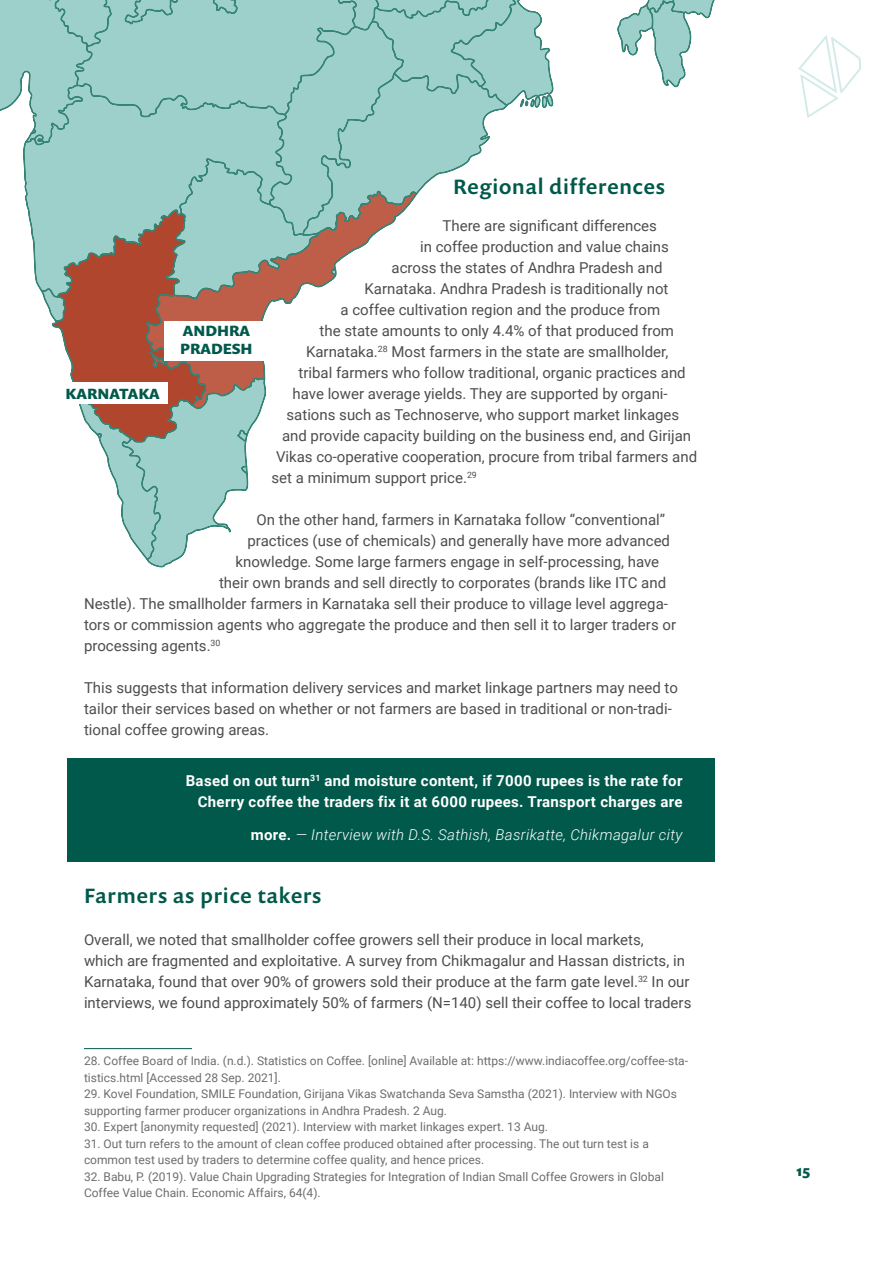
<style>
.page{position:relative;width:893px;height:1263px;background:#fff}
.page>*{position:absolute;margin:0;border:0;box-sizing:border-box;transform-origin:0 0}
.t1{font:500 21px "Prenton RP Pro";letter-spacing:.04em;color:#00594a}
.t2{font:15px/21px "Roboto";color:#4d4d4d}
.t3{font:700 15px/21px "Roboto";letter-spacing:.02em;color:#fff;text-align:right}
.t4{font:italic 300 15px "Roboto";letter-spacing:.02em;color:#fff}
.t5{font:700 15px/18px "Prenton RP Pro";color:#00594a}
.t6{font:12px/16.5px "Roboto";color:#6b6e6d}
.s1{font-weight:700;font-style:normal}
</style>
<div class="page">
<svg style="left:798px;top:35px;width:63px;height:83px"></svg>
<div style="left:68px;top:758px;width:647px;height:104px;background:#00594a"></div>
<hr style="left:84px;top:1048px;width:108px;height:1px;background:#00594a">
<svg style="left:0;top:0;width:715px;height:568px"></svg>
<div style="left:57px;top:383px;width:111px;height:21px;background:#fff"></div>
<div style="left:164px;top:321px;width:104px;height:39px;background:#fff"></div>
<h1 class="t1" style="left:453px;top:172px;width:213px">Regional differences</h1>
<p class="t2" style="left:442px;top:215px;width:216px">There are significant differences</p>
<p class="t2" style="left:420px;top:236px;width:250px">in coffee production and value chains</p>
<p class="t2" style="left:392px;top:257px;width:272px">across the states of Andhra Pradesh and</p>
<p class="t2" style="left:364px;top:278px;width:305px">Karnataka. Andhra Pradesh is traditionally not</p>
<p class="t2" style="left:340px;top:299px;width:321px">a coffee cultivation region and the produce from</p>
<p class="t2" style="left:320px;top:320px;width:356px">the state amounts to only 4.4% of that produced from</p>
<p class="t2" style="left:306px;top:341px;width:364px">Karnataka.<sup>28</sup> Most farmers in the state are smallholder,</p>
<p class="t2" style="left:299px;top:362px;width:389px">tribal farmers who follow traditional, organic practices and</p>
<p class="t2" style="left:293px;top:383px;width:377px">have lower average yields. They are supported by organi-</p>
<p class="t2" style="left:287px;top:404px;width:394px">sations such as Technoserve, who support market linkages</p>
<p class="t2" style="left:282px;top:425px;width:411px">and provide capacity building on the business end, and Girijan</p>
<p class="t2" style="left:276px;top:446px;width:423px">Vikas co-operative cooperation, procure from tribal farmers and</p>
<p class="t2" style="left:272px;top:467px;width:207px">set a minimum support price.<sup>29</sup></p>
<p class="t2" style="left:256px;top:509px;width:410px">On the other hand, farmers in Karnataka follow “conventional”</p>
<p class="t2" style="left:248px;top:530px;width:424px">practices (use of chemicals) and generally have more advanced</p>
<p class="t2" style="left:236px;top:551px;width:425px">knowledge. Some large farmers engage in self-processing, have</p>
<p class="t2" style="left:219px;top:572px;width:449px">their own brands and sell directly to corporates (brands like ITC and</p>
<p class="t2" style="left:84px;top:593px;width:585px">Nestle). The smallholder farmers in Karnataka sell their produce to village level aggrega-</p>
<p class="t2" style="left:84px;top:614px;width:594px">tors or commission agents who aggregate the produce and then sell it to larger traders or</p>
<p class="t2" style="left:84px;top:635px;width:138px">processing agents.<sup>30</sup></p>
<p class="t2" style="left:84px;top:677px;width:595px">This suggests that information delivery services and market linkage partners may need to tailor their services based on whether or not farmers are based in traditional or non-tradi&shy;tional coffee growing areas.</p>
<p class="t3" style="left:186px;top:770px;width:498px">Based on out turn<sup>31</sup> and moisture content, if 7000 rupees is the rate for<br>Cherry coffee the traders fix it at 6000 rupees. Transport charges are</p>
<p class="t4" style="left:251px;top:824px;width:433px"><span class="s1">more.</span> — Interview with D.S. Sathish, Basrikatte, Chikmagalur city</p>
<p class="t5" style="left:180px;top:321px;width:74px">ANDHRA<br>PRADESH</p>
<p class="t5" style="left:66px;top:384px;width:96px">KARNATAKA</p>
<h1 class="t1" style="left:84px;top:881px;width:239px">Farmers as price takers</h1>
<p class="t2" style="left:84px;top:929px;width:609px">Overall, we noted that smallholder coffee growers sell their produce in local markets,<br>which are fragmented and exploitative. A survey from Chikmagalur and Hassan districts, in Karnataka, found that over 90% of growers sold their produce at the farm gate level.<sup>32</sup> In our interviews, we found approximately 50% of farmers (N=140) sell their coffee to local traders</p>
<p class="t6" style="left:84px;top:1052px;width:606px">28. Coffee Board of India. (n.d.). Statistics on Coffee. [online] Available at: https://www.indiacoffee.org/coffee-sta&shy;tistics.html [Accessed 28 Sep. 2021].</p>
<p class="t6" style="left:84px;top:1085px;width:594px">29. Kovel Foundation, SMILE Foundation, Girijana Vikas Swatchanda Seva Samstha (2021). Interview with NGOs supporting farmer producer organizations in Andhra Pradesh. 2 Aug.</p>
<p class="t6" style="left:84px;top:1118px;width:465px">30. Expert [anonymity requested] (2021). Interview with market linkages expert. 13 Aug.</p>
<p class="t6" style="left:84px;top:1135px;width:566px">31. Out turn refers to the amount of clean coffee produced obtained after processing. The out turn test is a common test used by traders to determine coffee quality, and hence prices.</p>
<p class="t6" style="left:84px;top:1168px;width:581px">32. Babu, P. (2019). Value Chain Upgrading Strategies for Integration of Indian Small Coffee Growers in Global<br>Coffee Value Chain. Economic Affairs, 64(4).</p>
<p class="t5" style="left:797px;top:1161px;width:15px">15</p>
</div>
